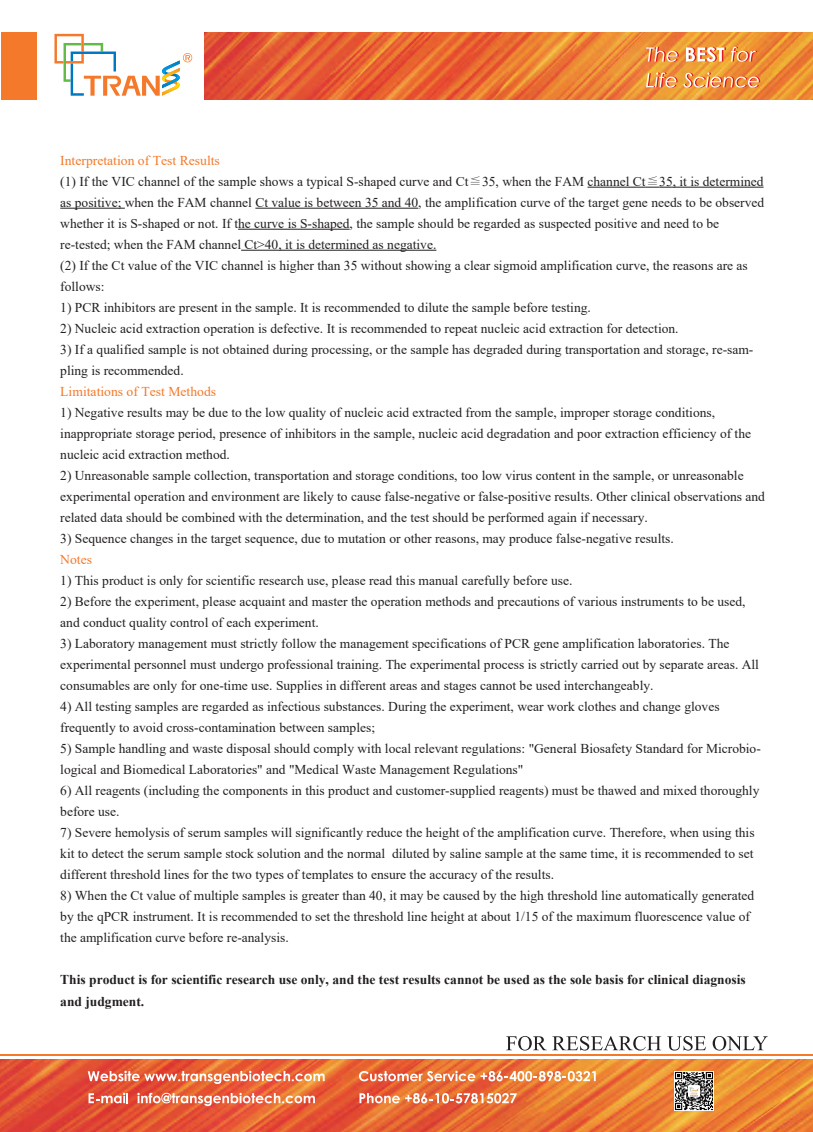
<style>
.page{position:relative;width:813px;height:1132px;background:#fff}
.page>*{position:absolute;margin:0;border:0;box-sizing:border-box;transform-origin:0 0}
.t1{font:13.5px/21px "Times New Roman";color:#231f20}
.t2{font:700 13.5px/21px "Times New Roman";color:#231f20}
.t3{font:13.5px "Times New Roman";color:#f4792a}
.s1{color:#f4792a}
.s2{font-family:"Adobe Song Std";font-weight:300}
</style>
<div class="page">
<img style="left:205px;top:32px;width:607px;height:67px">
<div style="left:2px;top:32px;width:35px;height:67px;background:#f4792a"></div>
<img style="left:0;top:1059px;width:812px;height:72px">
<hr style="left:0;top:1053px;width:812px;height:2px;background:#f4792a">
<svg style="left:54px;top:34px;width:138px;height:62px"></svg>
<svg style="left:645px;top:47px;width:33px;height:15px"></svg>
<svg style="left:685px;top:47px;width:72px;height:15px"></svg>
<svg style="left:645px;top:72px;width:32px;height:16px"></svg>
<svg style="left:683px;top:72px;width:76px;height:16px"></svg>
<svg style="left:506px;top:1036px;width:40px;height:14px"></svg>
<svg style="left:552px;top:1036px;width:153px;height:14px"></svg>
<svg style="left:712px;top:1036px;width:55px;height:14px"></svg>
<svg style="left:359px;top:1070px;width:236px;height:10px"></svg>
<svg style="left:359px;top:1092px;width:40px;height:10px"></svg>
<svg style="left:405px;top:1092px;width:111px;height:11px"></svg>
<svg style="left:88px;top:1070px;width:236px;height:13px"></svg>
<svg style="left:88px;top:1092px;width:40px;height:10px"></svg>
<svg style="left:137px;top:1092px;width:178px;height:13px"></svg>
<hr style="left:587px;top:187px;width:58px;height:1px;background:#231f20">
<svg style="left:645px;top:187px;width:14px;height:1px"></svg>
<hr style="left:659px;top:187px;width:104px;height:1px;background:#231f20">
<hr style="left:60px;top:208px;width:65px;height:1px;background:#231f20">
<hr style="left:255px;top:208px;width:163px;height:1px;background:#231f20">
<hr style="left:238px;top:229px;width:111px;height:1px;background:#231f20">
<hr style="left:241px;top:250px;width:195px;height:1px;background:#231f20">
<img style="left:674px;top:1071px;width:39px;height:39px">
<p class="t1" style="left:60px;top:149px;width:705px"><span class="s1">Interpretation of Test Results<br></span>(1) If the VIC channel of the sample shows a typical S-shaped curve and Ct<span class="s2">≦</span>35, when the FAM channel Ct<span class="s2">≦</span>35, it is determined as positive; when the FAM channel Ct value is between 35 and 40, the amplification curve of the target gene needs to be observed whether it is S-shaped or not. If the curve is S-shaped, the sample should be regarded as suspected positive and need to be re-tested; when the FAM channel Ct&gt;40, it is determined as negative.<br>(2) If the Ct value of the VIC channel is higher than 35 without showing a clear sigmoid amplification curve, the reasons are as follows:</p>
<p class="t1" style="left:60px;top:296px;width:532px">1) PCR inhibitors are present in the sample. It is recommended to dilute the sample before testing.</p>
<p class="t1" style="left:60px;top:317px;width:619px">2) Nucleic acid extraction operation is defective. It is recommended to repeat nucleic acid extraction for detection.</p>
<p class="t1" style="left:60px;top:338px;width:694px">3) If a qualified sample is not obtained during processing, or the sample has degraded during transportation and storage, re-sam&shy;pling is recommended.</p>
<p class="t3" style="left:60px;top:381px;width:157px">Limitations of Test Methods</p>
<p class="t1" style="left:60px;top:401px;width:692px">1) Negative results may be due to the low quality of nucleic acid extracted from the sample, improper storage conditions, inappropriate storage period, presence of inhibitors in the sample, nucleic acid degradation and poor extraction efficiency of the nucleic acid extraction method.</p>
<p class="t1" style="left:60px;top:464px;width:706px">2) Unreasonable sample collection, transportation and storage conditions, too low virus content in the sample, or unreasonable experimental operation and environment are likely to cause false-negative or false-positive results. Other clinical observations and related data should be combined with the determination, and the test should be performed again if necessary.</p>
<p class="t1" style="left:60px;top:527px;width:614px">3) Sequence changes in the target sequence, due to mutation or other reasons, may produce false-negative results.</p>
<p class="t3" style="left:60px;top:549px;width:33px">Notes</p>
<p class="t1" style="left:60px;top:569px;width:513px">1) This product is only for scientific research use, please read this manual carefully before use.</p>
<p class="t1" style="left:60px;top:590px;width:686px">2) Before the experiment, please acquaint and master the operation methods and precautions of various instruments to be used, and conduct quality control of each experiment.</p>
<p class="t1" style="left:60px;top:632px;width:700px">3) Laboratory management must strictly follow the management specifications of PCR gene amplification laboratories. The experimental personnel must undergo professional training. The experimental process is strictly carried out by separate areas. All consumables are only for one-time use. Supplies in different areas and stages cannot be used interchangeably.</p>
<p class="t1" style="left:60px;top:695px;width:660px">4) All testing samples are regarded as infectious substances. During the experiment, wear work clothes and change gloves frequently to avoid cross-contamination between samples;</p>
<p class="t1" style="left:60px;top:737px;width:701px">5) Sample handling and waste disposal should comply with local relevant regulations: "General Biosafety Standard for Microbio&shy;logical and Biomedical Laboratories" and "Medical Waste Management Regulations"</p>
<p class="t1" style="left:60px;top:779px;width:700px">6) All reagents (including the components in this product and customer-supplied reagents) must be thawed and mixed thoroughly before use.</p>
<p class="t1" style="left:60px;top:821px;width:695px;text-align:justify">7) Severe hemolysis of serum samples will significantly reduce the height of the amplification curve. Therefore, when using this kit to detect the serum sample stock solution and the normal diluted by saline sample at the same time, it is recommended to set different threshold lines for the two types of templates to ensure the accuracy of the results.</p>
<p class="t1" style="left:60px;top:884px;width:695px">8) When the Ct value of multiple samples is greater than 40, it may be caused by the high threshold line automatically generated by the qPCR instrument. It is recommended to set the threshold line height at about 1/15 of the maximum fluorescence value of the amplification curve before re-analysis.</p>
<p class="t2" style="left:60px;top:968px;width:686px">This product is for scientific research use only, and the test results cannot be used as the sole basis for clinical diagnosis and judgment.</p>
</div>
